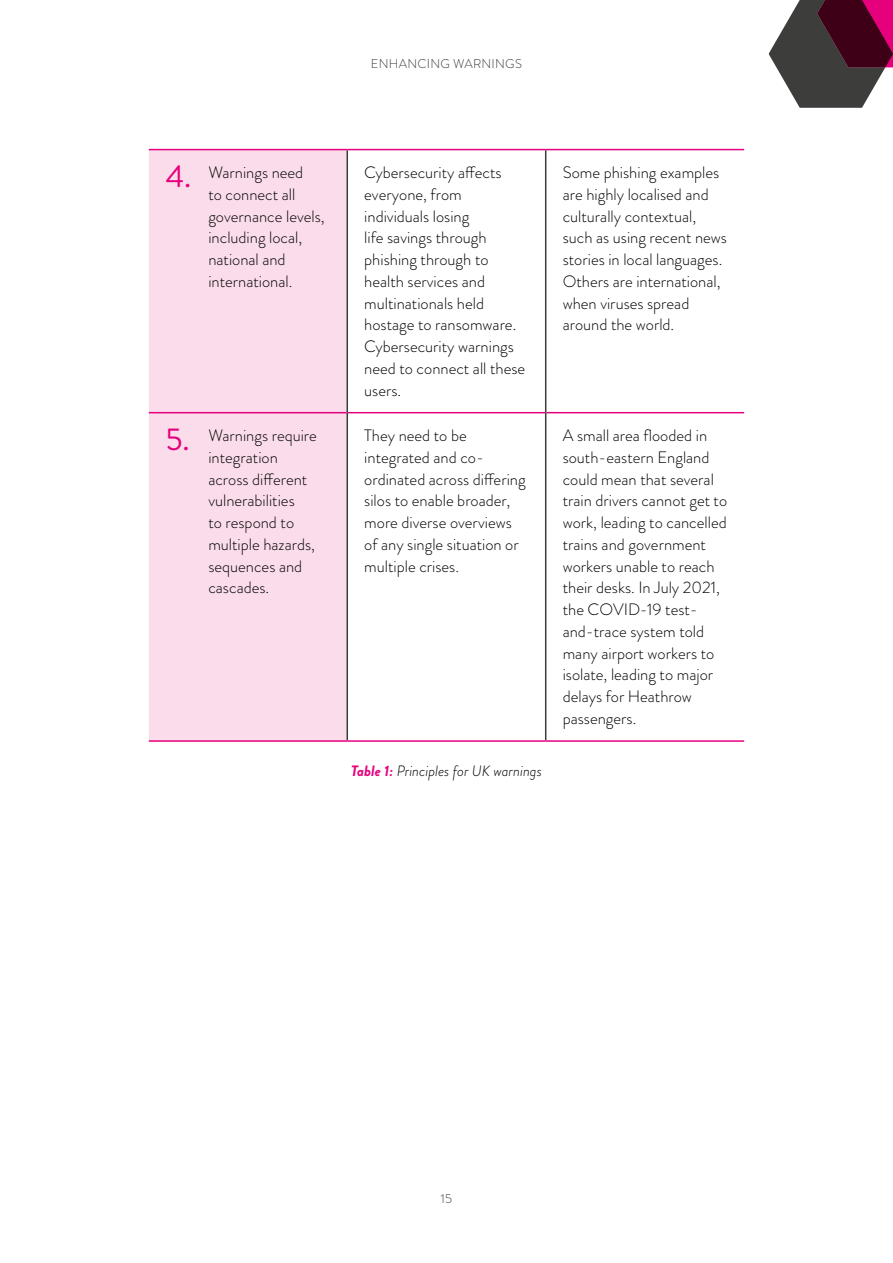
<style>
.page{position:relative;width:893px;height:1263px;background:#fff}
.page>*{position:absolute;margin:0;border:0;box-sizing:border-box;transform-origin:0 0}
.t1{font:300 16.5px/21.8px "Brandon Grotesque";color:#000}
.t2{font:italic 300 15px "Brandon Grotesque";color:#000}
.t3{font:300 12.75px "Brandon Grotesque";letter-spacing:.02em;color:#3c3c3b}
.s1{font-weight:400;font-size:31.5px;color:#e6007d}
.s2{font-weight:700;color:#e6007d}
</style>
<div class="page">
<svg style="left:769px;top:0;width:124px;height:108px"></svg>
<div style="left:149px;top:150px;width:197px;height:590px;background:#fadceb"></div>
<hr style="left:149px;top:149px;width:198px;height:1px;background:#e6007d">
<hr style="left:347px;top:149px;width:199px;height:1px;background:#e6007d">
<hr style="left:546px;top:149px;width:198px;height:1px;background:#e6007d">
<hr style="left:149px;top:412px;width:197px;height:1px;background:#e6007d">
<hr style="left:348px;top:412px;width:197px;height:1px;background:#e6007d">
<hr style="left:546px;top:412px;width:198px;height:1px;background:#e6007d">
<hr style="left:346px;top:150px;width:2px;height:263px;background:#3c3c3b">
<hr style="left:545px;top:150px;width:1px;height:263px;background:#3c3c3b">
<hr style="left:346px;top:413px;width:2px;height:327px;background:#3c3c3b">
<hr style="left:545px;top:413px;width:1px;height:327px;background:#3c3c3b">
<hr style="left:149px;top:740px;width:198px;height:2px;background:#e6007d">
<hr style="left:347px;top:740px;width:199px;height:2px;background:#e6007d">
<hr style="left:546px;top:740px;width:198px;height:2px;background:#e6007d">
<p class="t3" style="left:371px;top:55px;width:152px">ENHANCING WARNINGS</p>
<p class="t1" style="left:208px;top:162px;width:118px;text-indent:-43px"><span class="s1">4.</span> Warnings need<br>to connect all governance levels, including local, national and international.</p>
<p class="t1" style="left:364px;top:162px;width:162px">Cybersecurity affects everyone, from individuals losing<br>life savings through phishing through to health services and multinationals held hostage to ransomware.<br>Cybersecurity warnings need to connect all these users.</p>
<p class="t1" style="left:563px;top:162px;width:166px">Some phishing examples are highly localised and culturally contextual, such as using recent news stories in local languages.<br>Others are international, when viruses spread around the world.</p>
<p class="t1" style="left:208px;top:425px;width:110px;text-indent:-43px"><span class="s1">5.</span> Warnings require integration across different vulnerabilities<br>to respond to multiple hazards, sequences and cascades.</p>
<p class="t1" style="left:364px;top:425px;width:163px">They need to be integrated and co&shy;ordinated across differing silos to enable broader, more diverse overviews of any single situation or multiple crises.</p>
<p class="t1" style="left:563px;top:425px;width:166px">A small area flooded in south-eastern England could mean that several train drivers cannot get to work, leading to cancelled trains and government workers unable to reach their desks. In July 2021, the COVID-19 test&shy;and-trace system told many airport workers to isolate, leading to major delays for Heathrow passengers.</p>
<p class="t2" style="left:351px;top:760px;width:192px"><span class="s2">Table 1:</span> Principles for UK warnings</p>
<p class="t3" style="left:441px;top:1190px;width:13px">15</p>
</div>
